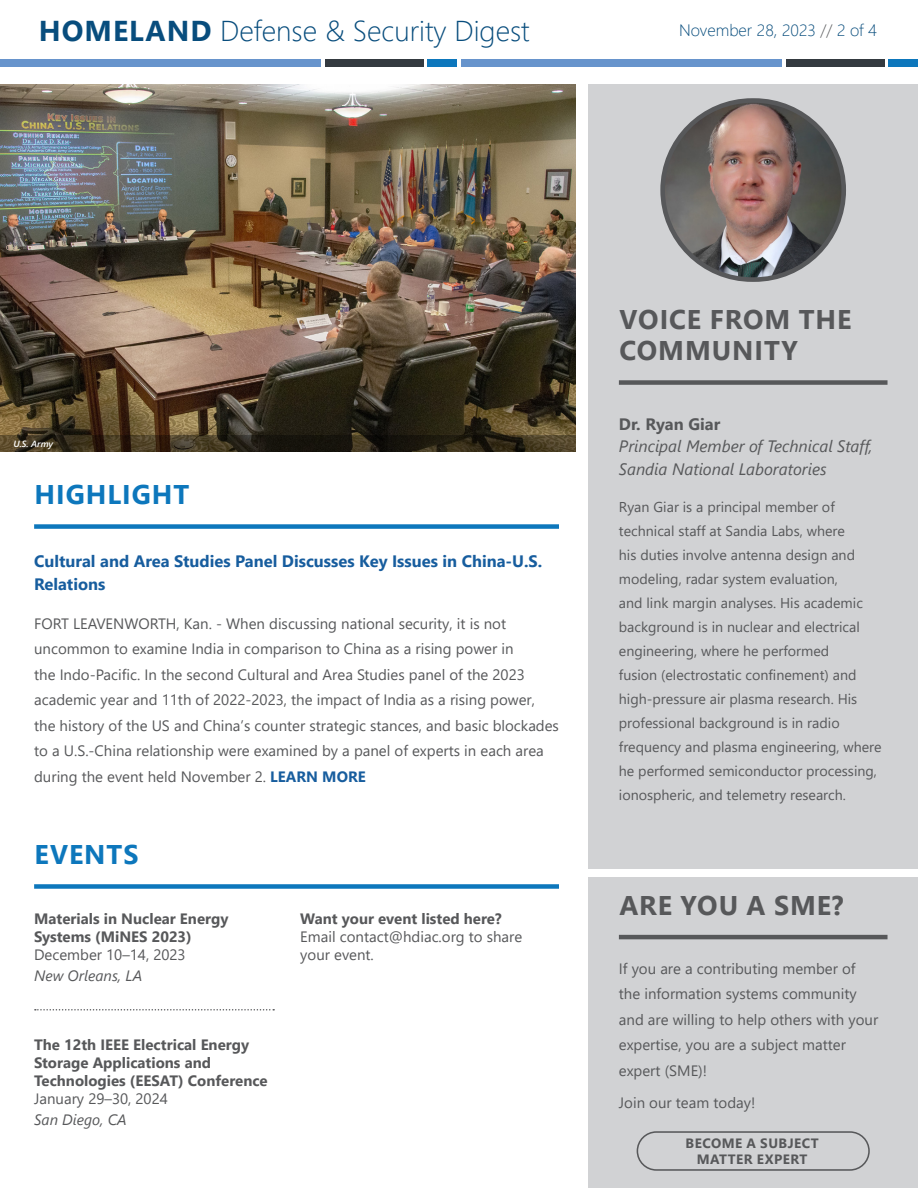
<style>
.page{position:relative;width:918px;height:1188px;background:#fff}
.page>*{position:absolute;margin:0;border:0;box-sizing:border-box;transform-origin:0 0}
.t1{font:300 28.65px "Segoe UI";color:#084d7d}
.Heading_1_-_Gray{font:700 27px/31.5px "Segoe UI";letter-spacing:.035em;color:#57585a}
.Heading_1_-_Blue{font:700 27px "Segoe UI";letter-spacing:.035em;color:#0d77bc}
.Heading_2_-_Grey{font:italic 16.5px/22.5px "Segoe UI";color:#57585a}
.Heading_2_-_Green{font:700 16.5px/22.5px "Segoe UI";color:#175d9e}
.t2{font:300 16.5px "Segoe UI";color:#084d7d}
.Copy{font:15px/25.5px "Segoe UI";color:#57585a}
.Events_Header{font:700 15px/18px "Segoe UI";color:#57585a}
.event_details{font:15px/18px "Segoe UI";color:#57585a}
.event_details_underlined{font:italic 15px "Segoe UI";color:#57585a}
.event_details-2{font:italic 15px "Segoe UI";color:#57585a}
.Copy-2{font:14.25px/24px "Segoe UI";color:#57585a}
.Grey_Button_Text{font:700 13.5px/16.2px "Segoe UI";letter-spacing:.035em;color:#57585a;text-align:center}
.Image_Source{font:italic 600 9px "Segoe UI";color:#fff}
.s1{font-weight:700}
.s2{color:#57585a}
.s3{font-weight:700;color:#175d9e}
.s4{font-weight:700;font-style:normal}
</style>
<div class="page">
<div style="left:588px;top:878px;width:330px;height:310px;background:#d1d2d4"></div>
<hr style="left:619px;top:935px;width:269px;height:4px;background:#57585a">
<div style="left:637px;top:1131px;width:233px;height:40px;border:2px solid #57585a;border-radius:19px"></div>
<div style="left:588px;top:85px;width:330px;height:784px;background:#d1d2d4"></div>
<img style="left:0;top:85px;width:576px;height:350px">
<svg style="left:0;top:435px;width:576px;height:17px;background:#322919"></svg>
<div style="left:34px;top:524px;width:525px;height:5px;background:#0d77bc"></div>
<svg style="left:35px;top:1009px;width:239px;height:2px"></svg>
<div style="left:34px;top:884px;width:525px;height:5px;background:#0d77bc"></div>
<div style="left:619px;top:380px;width:269px;height:5px;background:#57585a"></div>
<img style="left:663px;top:101px;width:181px;height:179px;border-radius:89px">
<div style="left:660px;top:98px;width:186px;height:184px;border:5px solid #57585a;border-radius:90px"></div>
<div style="left:0;top:59px;width:321px;height:7px;background:#6794cc"></div>
<div style="left:325px;top:59px;width:99px;height:7px;background:#343a40"></div>
<div style="left:428px;top:59px;width:29px;height:7px;background:#0d77bc"></div>
<div style="left:461px;top:59px;width:320px;height:7px;background:#6794cc"></div>
<div style="left:786px;top:59px;width:99px;height:7px;background:#343a40"></div>
<div style="left:888px;top:59px;width:30px;height:7px;background:#0d77bc"></div>
<h1 class="t1" style="left:39px;top:4px;width:492px"><span class="s1">HOMELAND</span> Defense &amp; Security Digest</h1>
<p class="t2" style="left:679px;top:15px;width:199px">November 28, 2023 <span class="s2">//</span> 2 of 4</p>
<p class="Image_Source" style="left:14px;top:435px;width:41px">U.S. Army</p>
<p class="Heading_1_-_Blue" style="left:35px;top:469px;width:156px">HIGHLIGHT</p>
<p class="Heading_2_-_Green" style="left:34px;top:549px;width:510px">Cultural and Area Studies Panel Discusses Key Issues in China-U.S.<br>Relations</p>
<p class="Copy" style="left:34px;top:609px;width:526px">FORT LEAVENWORTH, Kan. - When discussing national security, it is not uncommon to examine India in comparison to China as a rising power in<br>the Indo-Pacific. In the second Cultural and Area Studies panel of the 2023 academic year and 11th of 2022-2023, the impact of India as a rising power, the history of the US and China’s counter strategic stances, and basic blockades to a U.S.-China relationship were examined by a panel of experts in each area during the event held November 2. <span class="s3">LEARN MORE</span></p>
<p class="Heading_1_-_Blue" style="left:35px;top:829px;width:105px">EVENTS</p>
<p class="Events_Header" style="left:34px;top:908px;width:196px">Materials in Nuclear Energy<br>Systems (MiNES 2023)</p>
<p class="event_details" style="left:34px;top:944px;width:153px">December 10–14, 2023</p>
<p class="event_details_underlined" style="left:34px;top:961px;width:110px">New Orleans, LA</p>
<p class="Events_Header" style="left:34px;top:1035px;width:235px">The 12th IEEE Electrical Energy<br>Storage Applications and<br>Technologies (EESAT) Conference</p>
<p class="event_details" style="left:34px;top:1088px;width:135px">January 29–30, 2024</p>
<p class="event_details-2" style="left:34px;top:1106px;width:94px">San Diego, CA</p>
<p class="Events_Header" style="left:300px;top:908px;width:203px">Want your event listed here?</p>
<p class="event_details" style="left:300px;top:926px;width:224px">Email contact@hdiac.org to share your event.</p>
<p class="Heading_1_-_Gray" style="left:619px;top:301px;width:234px">VOICE FROM THE<br>COMMUNITY</p>
<p class="Heading_2_-_Grey" style="left:619px;top:410px;width:255px"><span class="s4">Dr. Ryan Giar<br></span>Principal Member of Technical Staff,<br>Sandia National Laboratories</p>
<p class="Copy-2" style="left:619px;top:494px;width:264px">Ryan Giar is a principal member of technical staff at Sandia Labs, where<br>his duties involve antenna design and modeling, radar system evaluation,<br>and link margin analyses. His academic background is in nuclear and electrical engineering, where he performed<br>fusion (electrostatic confinement) and high-pressure air plasma research. His professional background is in radio frequency and plasma engineering, where he performed semiconductor processing, ionospheric, and telemetry research.</p>
<p class="Heading_1_-_Gray" style="left:619px;top:887px;width:226px">ARE YOU A SME?</p>
<p class="Copy" style="left:619px;top:954px;width:261px">If you are a contributing member of the information systems community and are willing to help others with your expertise, you are a subject matter expert (SME)!</p>
<p class="Copy" style="left:619px;top:1089px;width:138px">Join our team today!</p>
<p class="Grey_Button_Text" style="left:686px;top:1134px;width:135px">BECOME A SUBJECT<br>MATTER EXPERT</p>
</div>
